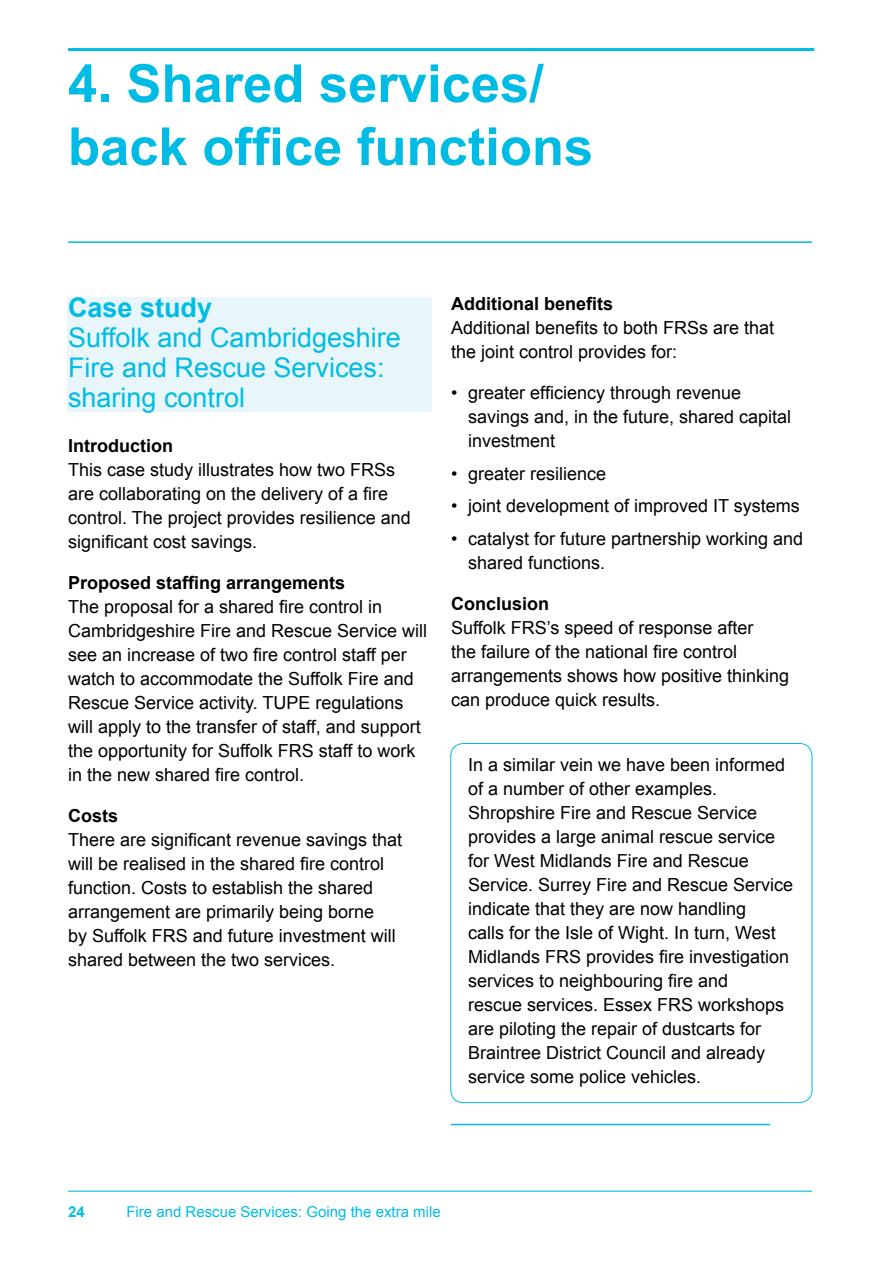
<style>
.page{position:relative;width:893px;height:1263px;background:#fff}
.page>*{position:absolute;margin:0;border:0;box-sizing:border-box;transform-origin:0 0}
.t1{font:700 52.5px/63px "Arial";color:#00bce4}
.t2{font:27px/30px "Arial";color:#00bce4}
.t3{font:700 27px "Arial";color:#00bce4}
.t4{font:18px/24px "Arial";color:#000}
.t5{font:700 18px "Arial";color:#000}
.t6{font:15px "Arial";color:#00bce4}
.t7{font:700 15px "Arial";color:#00bce4}
</style>
<div class="page">
<hr style="left:68px;top:48px;width:746px;height:3px;background:#00bce4">
<hr style="left:68px;top:241px;width:744px;height:2px;background:#00bce4">
<hr style="left:68px;top:1190px;width:744px;height:2px;background:#00bce4">
<div style="left:68px;top:297px;width:364px;height:114px;background:#e8f6fb"></div>
<hr style="left:451px;top:1124px;width:319px;height:1px;background:#00bce4">
<div style="left:450px;top:743px;width:362px;height:360px;border:1px solid #00bce4;border-radius:13px"></div>
<h1 class="t1" style="left:68px;top:54px;width:527px">4. Shared services/ back office functions</h1>
<h2 class="t3" style="left:68px;top:289px;width:146px">Case study</h2>
<h2 class="t2" style="left:68px;top:322px;width:334px">Suffolk and Cambridgeshire<br>Fire and Rescue Services: sharing control</h2>
<p class="t5" style="left:68px;top:434px;width:106px">Introduction</p>
<p class="t4" style="left:68px;top:458px;width:344px">This case study illustrates how two FRSs are collaborating on the delivery of a fire control. The project provides resilience and significant cost savings.</p>
<p class="t5" style="left:68px;top:571px;width:279px">Proposed staffing arrangements</p>
<p class="t4" style="left:68px;top:595px;width:361px">The proposal for a shared fire control in Cambridgeshire Fire and Rescue Service will see an increase of two fire control staff per watch to accommodate the Suffolk Fire and Rescue Service activity. TUPE regulations will apply to the transfer of staff, and support the opportunity for Suffolk FRS staff to work in the new shared fire control.</p>
<p class="t5" style="left:68px;top:804px;width:52px">Costs</p>
<p class="t4" style="left:68px;top:828px;width:336px">There are significant revenue savings that will be realised in the shared fire control function. Costs to establish the shared arrangement are primarily being borne<br>by Suffolk FRS and future investment will shared between the two services.</p>
<p class="t5" style="left:451px;top:292px;width:164px">Additional benefits</p>
<p class="t4" style="left:451px;top:316px;width:325px">Additional benefits to both FRSs are that the joint control provides for:</p>
<p class="t4" style="left:468px;top:381px;width:325px;text-indent:-17px">• greater efficiency through revenue savings and, in the future, shared capital investment</p>
<p class="t4" style="left:451px;top:461px;width:157px">• greater resilience</p>
<p class="t4" style="left:451px;top:494px;width:350px">• joint development of improved IT systems</p>
<p class="t4" style="left:468px;top:526px;width:337px;text-indent:-17px">• catalyst for future partnership working and shared functions.</p>
<p class="t5" style="left:451px;top:591px;width:100px">Conclusion</p>
<p class="t4" style="left:451px;top:615px;width:340px">Suffolk FRS’s speed of response after<br>the failure of the national fire control arrangements shows how positive thinking can produce quick results.</p>
<p class="t4" style="left:468px;top:752px;width:327px">In a similar vein we have been informed of a number of other examples.<br>Shropshire Fire and Rescue Service provides a large animal rescue service for West Midlands Fire and Rescue Service. Surrey Fire and Rescue Service indicate that they are now handling<br>calls for the Isle of Wight. In turn, West Midlands FRS provides fire investigation services to neighbouring fire and<br>rescue services. Essex FRS workshops are piloting the repair of dustcarts for Braintree District Council and already service some police vehicles.</p>
<p class="t7" style="left:68px;top:1202px;width:18px">24</p>
<p class="t6" style="left:126px;top:1202px;width:316px">Fire and Rescue Services: Going the extra mile</p>
</div>
